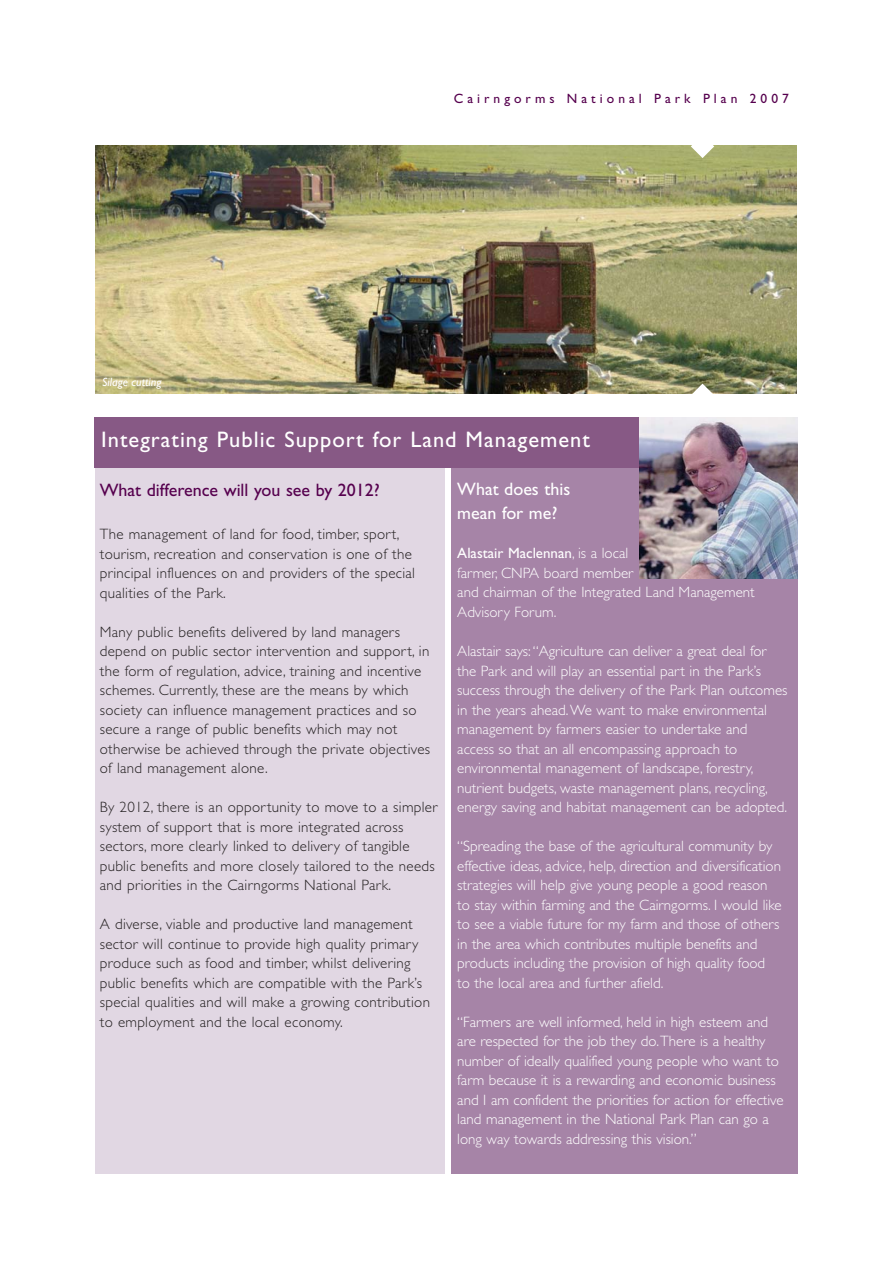
<style>
.page{position:relative;width:893px;height:1263px;background:#fff}
.page>*{position:absolute;margin:0;border:0;box-sizing:border-box;transform-origin:0 0}
.t1{font:22.5px "Gill Sans";letter-spacing:.045em;color:#fff}
.t2{font:18px "Gill Sans";color:#56004e}
.t3{font:18px/24px "Gill Sans";color:#fff}
.t4{font:300 15px/19.5px "Gill Sans";color:#fff}
.t5{font:300 15px/19.5px "Gill Sans";letter-spacing:.02em;color:#231f20}
.t6{font:13.5px "Gill Sans";letter-spacing:.3em;color:#56004e}
.t7{font:italic 12px "Gill Sans";color:#fff}
.s1{font-weight:400}
</style>
<div class="page">
<div style="left:95px;top:443px;width:349px;height:731px;background:#e1d7e3"></div>
<div style="left:451px;top:443px;width:346px;height:731px;background:#a684a7"></div>
<div style="left:95px;top:417px;width:702px;height:51px;background:#875985"></div>
<img style="left:96px;top:146px;width:701px;height:248px">
<svg style="left:691px;top:384px;width:23px;height:10px"></svg>
<svg style="left:691px;top:145px;width:23px;height:13px"></svg>
<img style="left:639px;top:417px;width:158px;height:161px">
<p class="t7" style="left:102px;top:377px;width:61px">Silage cutting</p>
<p class="t6" style="left:454px;top:94px;width:337px">Cairngorms National Park Plan 2007</p>
<h1 class="t1" style="left:101px;top:432px;width:490px">Integrating Public Support for Land Management</h1>
<p class="t2" style="left:100px;top:483px;width:281px">What difference will you see by 2012?</p>
<p class="t5" style="left:100px;top:526px;width:317px">The management of land for food, timber, sport, tourism, recreation and conservation is one of the principal influences on and providers of the special qualities of the Park.</p>
<p class="t5" style="left:100px;top:623px;width:332px">Many public benefits delivered by land managers depend on public sector intervention and support, in the form of regulation, advice, training and incentive schemes. Currently, these are the means by which society can influence management practices and so secure a range of public benefits which may not otherwise be achieved through the private objectives of land management alone.</p>
<p class="t5" style="left:100px;top:799px;width:339px">By 2012, there is an opportunity to move to a simpler system of support that is more integrated across sectors, more clearly linked to delivery of tangible public benefits and more closely tailored to the needs and priorities in the Cairngorms National Park.</p>
<p class="t5" style="left:100px;top:916px;width:332px">A diverse, viable and productive land management sector will continue to provide high quality primary produce such as food and timber, whilst delivering public benefits which are compatible with the Park’s special qualities and will make a growing contribution to employment and the local economy.</p>
<p class="t3" style="left:457px;top:479px;width:114px">What does this mean for me?</p>
<p class="t4" style="left:457px;top:545px;width:299px"><span class="s1">Alastair Maclennan</span>, is a local<br>farmer, CNPA board member<br>and chairman of the Integrated Land Management<br>Advisory Forum.</p>
<p class="t4" style="left:457px;top:643px;width:332px">Alastair says:“Agriculture can deliver a great deal for the Park and will play an essential part in the Park’s success through the delivery of the Park Plan outcomes in the years ahead.We want to make environmental management by farmers easier to undertake and access so that an all encompassing approach to environmental management of landscape, forestry, nutrient budgets, waste management plans, recycling, energy saving and habitat management can be adopted.</p>
<p class="t4" style="left:457px;top:838px;width:326px">“Spreading the base of the agricultural community by effective ideas, advice, help, direction and diversification strategies will help give young people a good reason to stay within farming and the Cairngorms. I would like to see a viable future for my farm and those of others in the area which contributes multiple benefits and products including the provision of high quality food<br>to the local area and further afield.</p>
<p class="t4" style="left:457px;top:1013px;width:328px">“Farmers are well informed, held in high esteem and are respected for the job they do.There is a healthy number of ideally qualified young people who want to farm because it is a rewarding and economic business and I am confident the priorities for action for effective land management in the National Park Plan can go a long way towards addressing this vision.”</p>
</div>
